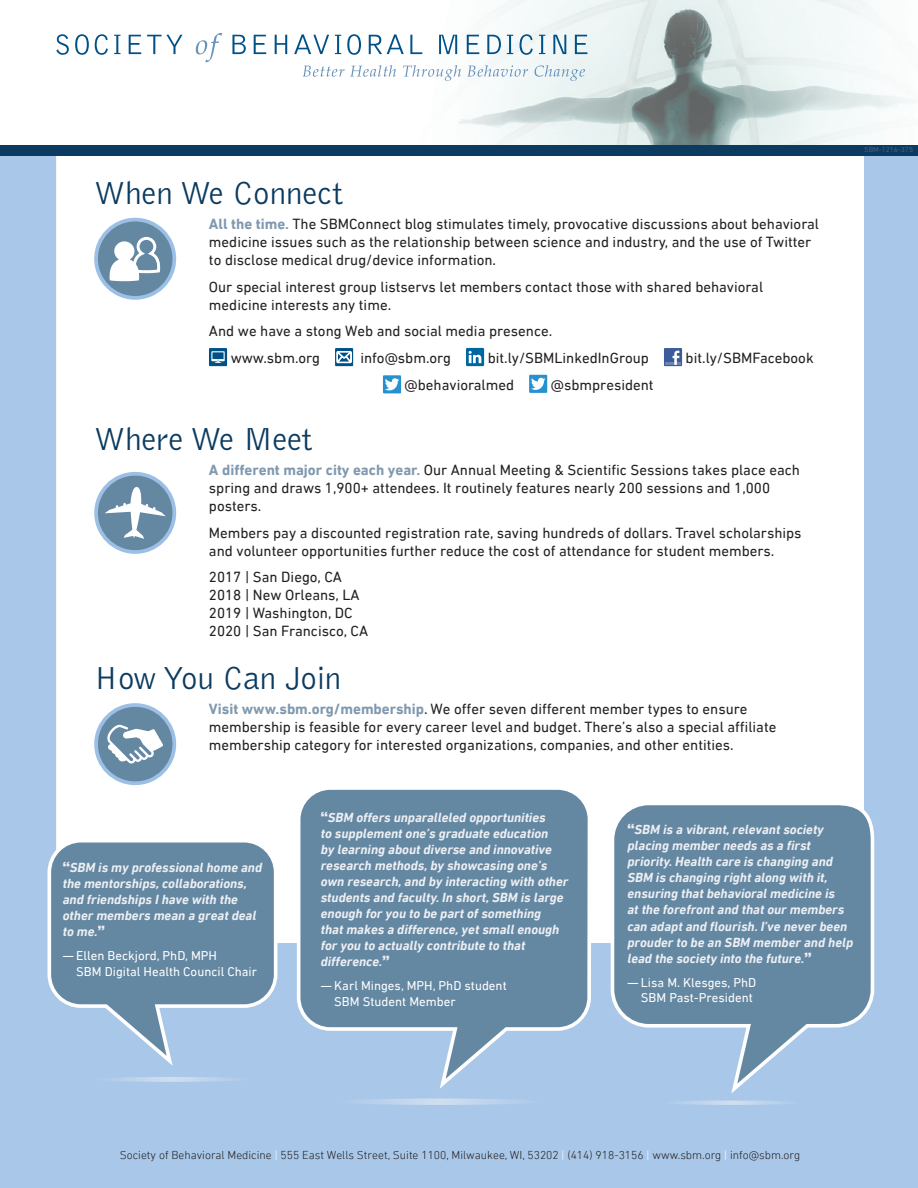
<style>
.page{position:relative;width:918px;height:1188px;background:#fff}
.page>*{position:absolute;margin:0;border:0;box-sizing:border-box;transform-origin:0 0}
._15_header{font:300 33px "Bell Gothic";color:#0b3b60}
._15_header-2{font:300 33px "Bell Gothic";letter-spacing:-.02em;color:#0b3b60}
._15_text{font:15px/18px "DIN Next LT Pro";color:#231f20}
.Quote_1{font:italic 700 13.35px/16px "DIN Next LT Pro";color:#eceff3}
.Quote_2{font:13.05px/15.6px "DIN Next LT Pro";color:#fff;text-align:right}
._15_text-2{font:300 11.7px "DIN Next LT Pro";color:#231f20}
._15_text-3{font:7.5px "DIN Next LT Pro";color:#4e5d7d}
.s1{font-weight:700;color:#8099b0}
.s2{color:#fff}
</style>
<div class="page">
<div style="left:0;top:150px;width:918px;height:1038px;background:#a9c8e9"></div>
<div style="left:56px;top:131px;width:808px;height:997px;background:#fff;border-radius:7px"></div>
<img style="left:387px;top:0;width:531px;height:145px">
<div style="left:0;top:145px;width:918px;height:11px;background:#0b3b60"></div>
<svg style="left:303px;top:65px;width:93px;height:12px"></svg>
<svg style="left:403px;top:65px;width:58px;height:16px"></svg>
<svg style="left:467px;top:65px;width:61px;height:12px"></svg>
<svg style="left:535px;top:65px;width:50px;height:16px"></svg>
<svg style="left:56px;top:34px;width:13px;height:21px"></svg>
<svg style="left:75px;top:34px;width:14px;height:21px"></svg>
<svg style="left:95px;top:34px;width:13px;height:21px"></svg>
<svg style="left:114px;top:35px;width:6px;height:19px"></svg>
<svg style="left:129px;top:35px;width:12px;height:19px"></svg>
<svg style="left:147px;top:35px;width:36px;height:19px"></svg>
<svg style="left:196px;top:33px;width:26px;height:29px"></svg>
<svg style="left:232px;top:35px;width:14px;height:19px"></svg>
<svg style="left:254px;top:35px;width:12px;height:19px"></svg>
<svg style="left:275px;top:35px;width:12px;height:19px"></svg>
<svg style="left:294px;top:34px;width:35px;height:20px"></svg>
<svg style="left:335px;top:35px;width:6px;height:19px"></svg>
<svg style="left:347px;top:34px;width:14px;height:21px"></svg>
<svg style="left:369px;top:34px;width:35px;height:20px"></svg>
<svg style="left:410px;top:35px;width:12px;height:19px"></svg>
<svg style="left:439px;top:35px;width:18px;height:19px"></svg>
<svg style="left:467px;top:35px;width:12px;height:19px"></svg>
<svg style="left:487px;top:35px;width:14px;height:19px"></svg>
<svg style="left:507px;top:35px;width:6px;height:19px"></svg>
<svg style="left:520px;top:34px;width:13px;height:21px"></svg>
<svg style="left:539px;top:35px;width:6px;height:19px"></svg>
<svg style="left:553px;top:35px;width:13px;height:19px"></svg>
<svg style="left:575px;top:35px;width:12px;height:19px"></svg>
<div style="left:18px;top:943px;width:900px;height:236px;background:#a9c8e9"></div>
<div style="left:209px;top:348px;width:18px;height:18px;background:#005187"></div>
<svg style="left:211px;top:351px;width:14px;height:12px"></svg>
<svg style="left:335px;top:348px;width:18px;height:18px"></svg>
<svg style="left:337px;top:351px;width:14px;height:12px"></svg>
<svg style="left:466px;top:348px;width:18px;height:18px"></svg>
<svg style="left:469px;top:351px;width:12px;height:12px"></svg>
<div style="left:664px;top:348px;width:18px;height:18px;background:#3b5b99"></div>
<hr style="left:665px;top:362px;width:16px;height:3px;background:#6d84b3">
<svg style="left:673px;top:351px;width:6px;height:14px"></svg>
<div style="left:383px;top:375px;width:18px;height:18px;background:#2591d0"></div>
<svg style="left:385px;top:378px;width:14px;height:12px"></svg>
<div style="left:529px;top:375px;width:18px;height:18px;background:#2591d0"></div>
<svg style="left:531px;top:378px;width:14px;height:12px"></svg>
<div style="left:96px;top:220px;width:78px;height:78px;background:#6487a2;border-radius:50%"></div>
<div style="left:94px;top:218px;width:82px;height:82px;border:4px solid #9cc0e5;border-radius:50%"></div>
<svg style="left:109px;top:236px;width:52px;height:46px"></svg>
<div style="left:96px;top:705px;width:78px;height:78px;background:#6487a2;border-radius:50%"></div>
<div style="left:94px;top:703px;width:82px;height:82px;border:4px solid #9cc0e5;border-radius:50%"></div>
<svg style="left:107px;top:724px;width:56px;height:40px"></svg>
<svg style="left:96px;top:474px;width:78px;height:78px"></svg>
<div style="left:94px;top:472px;width:82px;height:82px;border:4px solid #9cc0e5;border-radius:50%"></div>
<svg style="left:105px;top:487px;width:61px;height:52px"></svg>
<svg style="left:296px;top:789px;width:295px;height:299px"></svg>
<svg style="left:337px;top:1099px;width:205px;height:6px"></svg>
<svg style="left:610px;top:805px;width:265px;height:289px"></svg>
<svg style="left:661px;top:1100px;width:142px;height:5px"></svg>
<svg style="left:47px;top:837px;width:231px;height:229px"></svg>
<svg style="left:94px;top:1077px;width:156px;height:5px"></svg>
<svg style="left:321px;top:811px;width:6px;height:5px"></svg>
<svg style="left:383px;top:956px;width:6px;height:5px"></svg>
<svg style="left:628px;top:823px;width:6px;height:5px"></svg>
<svg style="left:805px;top:952px;width:6px;height:5px"></svg>
<svg style="left:63px;top:861px;width:6px;height:5px"></svg>
<svg style="left:98px;top:926px;width:6px;height:4px"></svg>
<p class="_15_header" style="left:94px;top:176px;width:251px">When We Connect</p>
<p class="_15_text" style="left:209px;top:215px;width:612px"><span class="s1">All the time.</span> The SBMConnect blog stimulates timely, provocative discussions about behavioral medicine issues such as the relationship between science and industry, and the use of Twitter to disclose medical drug/device information.</p>
<p class="_15_text" style="left:209px;top:277px;width:556px">Our special interest group listservs let members contact those with shared behavioral medicine interests any time.</p>
<p class="_15_text" style="left:209px;top:322px;width:345px">And we have a stong Web and social media presence.</p>
<p class="_15_text" style="left:231px;top:349px;width:91px">www.sbm.org</p>
<p class="_15_text" style="left:360px;top:349px;width:92px">info@sbm.org</p>
<p class="_15_text" style="left:488px;top:349px;width:163px">bit.ly/SBMLinkedInGroup</p>
<p class="_15_text" style="left:686px;top:349px;width:130px">bit.ly/SBMFacebook</p>
<p class="_15_text" style="left:405px;top:376px;width:111px">@behavioralmed</p>
<p class="_15_text" style="left:551px;top:376px;width:104px">@sbmpresident</p>
<p class="_15_header" style="left:94px;top:422px;width:220px">Where We Meet</p>
<p class="_15_text" style="left:209px;top:461px;width:593px"><span class="s1">A different major city each year.</span> Our Annual Meeting &amp; Scientific Sessions takes place each spring and draws 1,900+ attendees. It routinely features nearly 200 sessions and 1,000 posters.</p>
<p class="_15_text" style="left:209px;top:523px;width:594px">Members pay a discounted registration rate, saving hundreds of dollars. Travel scholarships and volunteer opportunities further reduce the cost of attendance for student members.</p>
<p class="_15_text" style="left:209px;top:568px;width:152px">2017 | San Diego, CA<br>2018 | New Orleans, LA</p>
<p class="_15_text" style="left:209px;top:604px;width:145px">2019 | Washington, DC</p>
<p class="_15_text" style="left:209px;top:622px;width:161px">2020 | San Francisco, CA</p>
<p class="_15_header-2" style="left:94px;top:661px;width:249px">How You Can Join</p>
<p class="_15_text" style="left:209px;top:700px;width:569px"><span class="s1">Visit www.sbm.org/membership</span>. We offer seven different member types to ensure membership is feasible for every career level and budget. There’s also a special affiliate membership category for interested organizations, companies, and other entities.</p>
<p class="_15_text-3" style="left:864px;top:145px;width:50px">SBM-1216-375</p>
<p class="Quote_1" style="left:63px;top:859px;width:201px;text-indent:7px">SBM is my professional home and the mentorships, collaborations, and friendships I have with the other members mean a great deal to me.</p>
<p class="Quote_2" style="left:76px;top:948px;width:182px;text-align:left;text-indent:-13px">— Ellen Beckjord, PhD, MPH<br>SBM Digital Health Council Chair</p>
<p class="Quote_1" style="left:321px;top:809px;width:249px;text-indent:7px">SBM offers unparalleled opportunities<br>to supplement one’s graduate education<br>by learning about diverse and innovative research methods, by showcasing one’s own research, and by interacting with other students and faculty. In short, SBM is large enough for you to be part of something<br>that makes a difference, yet small enough for you to actually contribute to that difference.</p>
<p class="Quote_2" style="left:321px;top:978px;width:188px">— Karl Minges, MPH, PhD student</p>
<p class="Quote_2" style="left:334px;top:994px;width:123px">SBM Student Member</p>
<p class="Quote_1" style="left:627px;top:821px;width:227px;text-indent:7px">SBM is a vibrant, relevant society placing member needs as a first priority. Health care is changing and SBM is changing right along with it, ensuring that behavioral medicine is<br>at the forefront and that our members can adapt and flourish. I’ve never been prouder to be an SBM member and help lead the society into the future.</p>
<p class="Quote_2" style="left:627px;top:974px;width:130px">— Lisa M. Klesges, PhD<br>SBM Past-President</p>
<p class="_15_text-2" style="left:120px;top:1148px;width:682px">Society of Behavioral Medicine <span class="s2">|</span> 555 East Wells Street, Suite 1100, Milwaukee, WI, 53202 <span class="s2">|</span> (414) 918-3156 <span class="s2">|</span> www.sbm.org <span class="s2">|</span> info@sbm.org</p>
</div>
